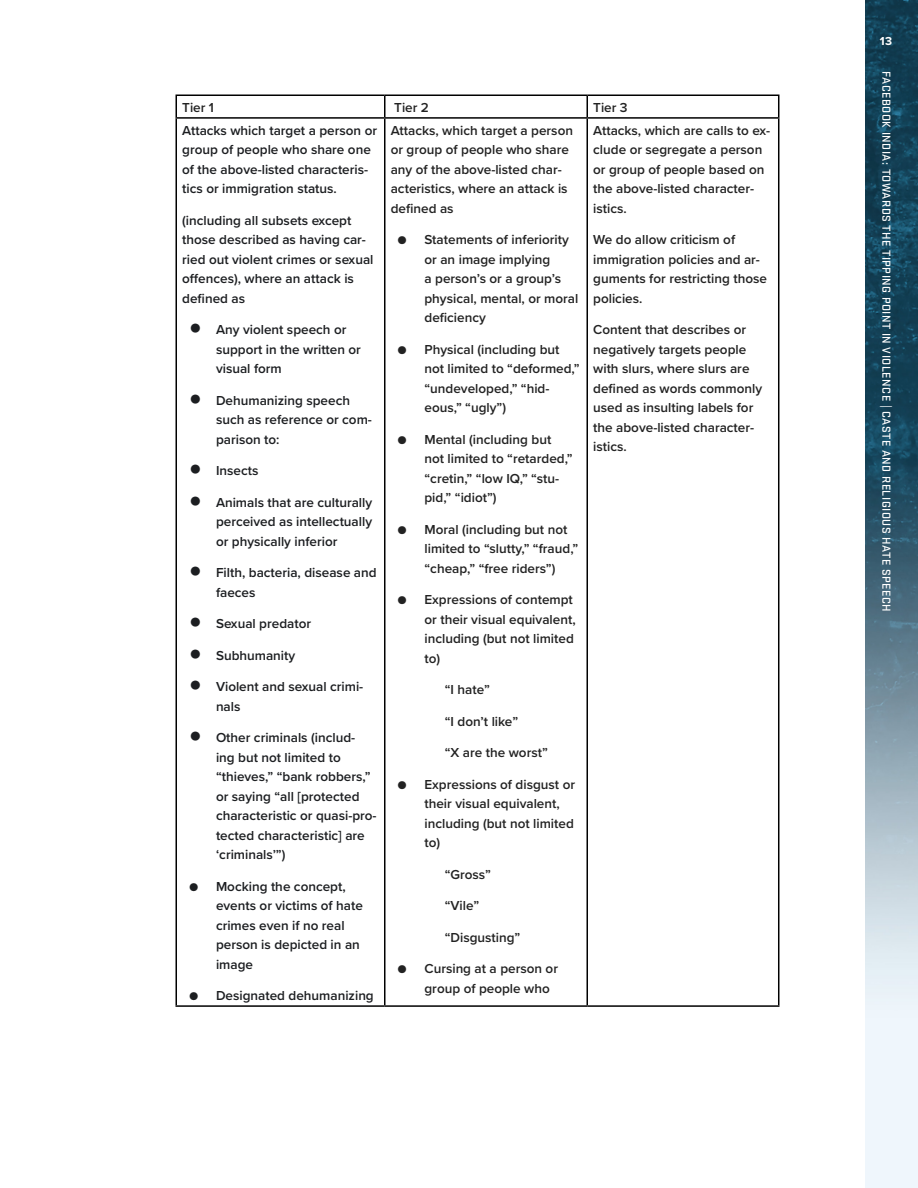
<style>
.page{position:relative;width:918px;height:1188px;background:#fff}
.page>*{position:absolute;margin:0;border:0;box-sizing:border-box;transform-origin:0 0}
.t1{font:600 13.5px/19.5px "Proxima Nova";color:#222}
.t2{font:600 13.5px/19.5px "Proxima Nova";color:#1c1e21}
.t3{font:500 12px "Stratum 1";letter-spacing:.04em;color:#fff}
.t4{font:700 12px "Proxima Nova";color:#fff}
.s1{font-family:"Arial";font-weight:400;font-size:21px}
</style>
<div class="page">
<img style="left:865px;top:0;width:53px;height:1188px">
<hr style="left:176px;top:94px;width:209px;height:2px;background:#000">
<svg style="left:176px;top:96px;width:1px;height:21px"></svg>
<hr style="left:385px;top:94px;width:202px;height:2px;background:#000">
<hr style="left:384px;top:96px;width:2px;height:21px;background:#000">
<hr style="left:587px;top:94px;width:192px;height:2px;background:#000">
<hr style="left:586px;top:96px;width:2px;height:21px;background:#000">
<svg style="left:778px;top:96px;width:1px;height:21px"></svg>
<hr style="left:176px;top:117px;width:209px;height:2px;background:#000">
<hr style="left:176px;top:119px;width:1px;height:886px;background:#000">
<hr style="left:385px;top:117px;width:202px;height:2px;background:#000">
<hr style="left:384px;top:119px;width:2px;height:886px;background:#000">
<hr style="left:587px;top:117px;width:192px;height:2px;background:#000">
<hr style="left:586px;top:119px;width:2px;height:886px;background:#000">
<hr style="left:778px;top:119px;width:1px;height:886px;background:#000">
<hr style="left:176px;top:1005px;width:209px;height:2px;background:#000">
<hr style="left:385px;top:1005px;width:202px;height:2px;background:#000">
<hr style="left:587px;top:1005px;width:192px;height:2px;background:#000">
<p class="t1" style="left:182px;top:97px;width:33px">Tier 1</p>
<p class="t1" style="left:394px;top:97px;width:36px">Tier 2</p>
<p class="t1" style="left:593px;top:97px;width:36px">Tier 3</p>
<p class="t2" style="left:182px;top:120px;width:196px">Attacks which target a person or group of people who share one of the above-listed characteris&shy;tics or immigration status.</p>
<p class="t2" style="left:182px;top:210px;width:193px">(including all subsets except those described as having car&shy;ried out violent crimes or sexual offences), where an attack is defined as</p>
<p class="t2" style="left:216px;top:319px;width:147px;text-indent:-27px"><span class="s1">●</span> Any violent speech or support in the written or visual form</p>
<p class="t2" style="left:216px;top:390px;width:158px;text-indent:-27px"><span class="s1">●</span> Dehumanizing speech such as reference or com&shy;parison to:</p>
<p class="t2" style="left:189px;top:460px;width:71px"><span class="s1">●</span> Insects</p>
<p class="t2" style="left:216px;top:492px;width:158px;text-align:justify;text-indent:-27px"><span class="s1">●</span> Animals that are culturally perceived as intellectually or physically inferior</p>
<p class="t2" style="left:216px;top:562px;width:162px;text-indent:-27px"><span class="s1">●</span> Filth, bacteria, disease and faeces</p>
<p class="t2" style="left:189px;top:613px;width:124px"><span class="s1">●</span> Sexual predator</p>
<p class="t2" style="left:189px;top:645px;width:108px"><span class="s1">●</span> Subhumanity</p>
<p class="t2" style="left:216px;top:676px;width:149px;text-indent:-27px"><span class="s1">●</span> Violent and sexual crimi&shy;nals</p>
<p class="t2" style="left:216px;top:727px;width:162px;text-indent:-27px"><span class="s1">●</span> Other criminals (includ&shy;ing but not limited to “thieves,” “bank robbers,” or saying “all [protected characteristic or quasi-pro&shy;tected characteristic] are ‘criminals’”)</p>
<p class="t2" style="left:216px;top:876px;width:149px;text-indent:-27px">● Mocking the concept, events or victims of hate crimes even if no real person is depicted in an image</p>
<p class="t2" style="left:189px;top:985px;width:186px">● Designated dehumanizing</p>
<p class="t1" style="left:391px;top:120px;width:184px">Attacks, which target a person or group of people who share any of the above-listed char&shy;acteristics, where an attack is defined as</p>
<p class="t1" style="left:424px;top:229px;width:155px;text-indent:-27px">● Statements of inferiority or an image implying<br>a person’s or a group’s physical, mental, or moral deficiency</p>
<p class="t1" style="left:424px;top:339px;width:157px;text-indent:-27px">● Physical (including but not limited to “deformed,” “undeveloped,” “hid&shy;eous,” “ugly”)</p>
<p class="t1" style="left:424px;top:429px;width:150px;text-indent:-27px">● Mental (including but not limited to “retarded,” “cretin,” “low IQ,” “stu&shy;pid,” “idiot”)</p>
<p class="t1" style="left:424px;top:519px;width:155px;text-indent:-27px">● Moral (including but not limited to “slutty,” “fraud,” “cheap,” “free riders”)</p>
<p class="t1" style="left:424px;top:589px;width:153px;text-indent:-27px">● Expressions of contempt or their visual equivalent, including (but not limited to)</p>
<p class="t1" style="left:445px;top:679px;width:47px">“I hate”</p>
<p class="t1" style="left:445px;top:711px;width:75px">“I don’t like”</p>
<p class="t1" style="left:445px;top:742px;width:105px">“X are the worst”</p>
<p class="t1" style="left:424px;top:774px;width:152px;text-indent:-27px">● Expressions of disgust or their visual equivalent, including (but not limited to)</p>
<p class="t1" style="left:445px;top:864px;width:48px">“Gross”</p>
<p class="t1" style="left:445px;top:895px;width:36px">“Vile”</p>
<p class="t1" style="left:445px;top:927px;width:77px">“Disgusting”</p>
<p class="t1" style="left:424px;top:958px;width:135px;text-indent:-27px">● Cursing at a person or group of people who</p>
<p class="t1" style="left:593px;top:120px;width:178px">Attacks, which are calls to ex&shy;clude or segregate a person or group of people based on the above-listed character&shy;istics.</p>
<p class="t1" style="left:593px;top:229px;width:175px">We do allow criticism of immigration policies and ar&shy;guments for restricting those policies.</p>
<p class="t1" style="left:593px;top:319px;width:170px">Content that describes or negatively targets people with slurs, where slurs are defined as words commonly used as insulting labels for the above-listed character&shy;istics.</p>
<p class="t4" style="left:880px;top:32px;width:14px">13</p>
<p class="t3" style="left:895px;top:71px;width:542px;rotate:90deg">FACEBOOK INDIA: TOWARDS THE TIPPING POINT IN VIOLENCE | CASTE AND RELIGIOUS HATE SPEECH</p>
</div>
